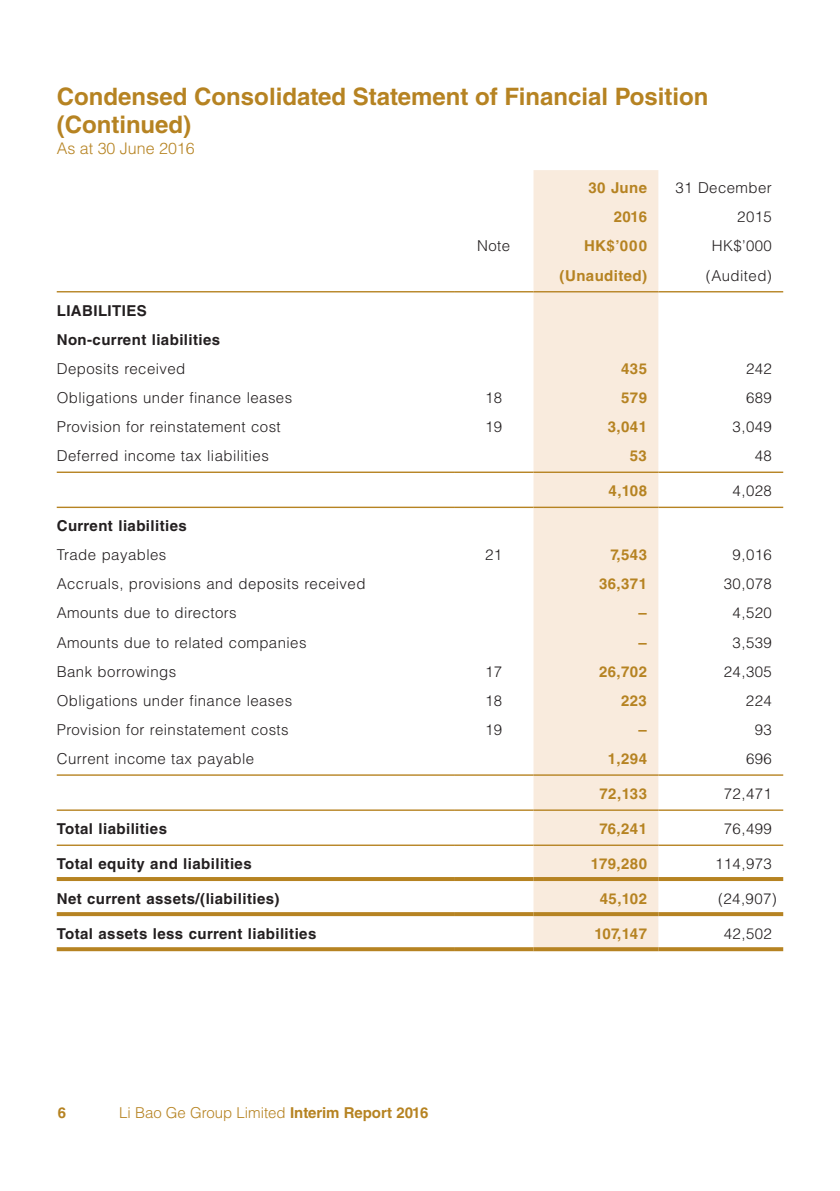
<style>
.page{position:relative;width:840px;height:1191px;background:#fff}
.page>*{position:absolute;margin:0;border:0;box-sizing:border-box;transform-origin:0 0}
.t1{font:700 24px/28px "Helvetica LT Std";color:#b68322}
.t2{font:300 16px "Helvetica LT Std";color:#b68322}
.t3{font:300 15px "Helvetica LT Std";letter-spacing:.03em;color:#231f20}
.t4{font:700 15px/29px "Helvetica LT Std";letter-spacing:.03em;color:#231f20}
.t5{font:700 15px "Helvetica LT Std";letter-spacing:.03em;color:#b68322}
.t6{font:300 15px "Helvetica LT Std";color:#b68322}
.s1{font-weight:700}
</style>
<div class="page">
<div style="left:533px;top:170px;width:125px;height:777px;background:#f9ebdd"></div>
<hr style="left:57px;top:291px;width:397px;height:1px;background:#b68322">
<hr style="left:454px;top:291px;width:79px;height:1px;background:#b68322">
<hr style="left:533px;top:291px;width:125px;height:1px;background:#b68322">
<hr style="left:658px;top:291px;width:124px;height:1px;background:#b68322">
<hr style="left:57px;top:471px;width:397px;height:2px;background:#b68322">
<hr style="left:454px;top:471px;width:79px;height:2px;background:#b68322">
<hr style="left:533px;top:471px;width:125px;height:2px;background:#b68322">
<hr style="left:658px;top:471px;width:124px;height:2px;background:#b68322">
<hr style="left:57px;top:506px;width:397px;height:2px;background:#b68322">
<hr style="left:454px;top:506px;width:79px;height:2px;background:#b68322">
<hr style="left:533px;top:506px;width:125px;height:2px;background:#b68322">
<hr style="left:658px;top:506px;width:124px;height:2px;background:#b68322">
<hr style="left:57px;top:774px;width:397px;height:1px;background:#b68322">
<hr style="left:454px;top:774px;width:79px;height:1px;background:#b68322">
<hr style="left:533px;top:774px;width:125px;height:1px;background:#b68322">
<hr style="left:658px;top:774px;width:124px;height:1px;background:#b68322">
<hr style="left:57px;top:809px;width:397px;height:2px;background:#b68322">
<hr style="left:454px;top:809px;width:79px;height:2px;background:#b68322">
<hr style="left:533px;top:809px;width:125px;height:2px;background:#b68322">
<hr style="left:658px;top:809px;width:124px;height:2px;background:#b68322">
<hr style="left:57px;top:844px;width:397px;height:2px;background:#b68322">
<hr style="left:454px;top:844px;width:79px;height:2px;background:#b68322">
<hr style="left:533px;top:844px;width:125px;height:2px;background:#b68322">
<hr style="left:658px;top:844px;width:124px;height:2px;background:#b68322">
<hr style="left:57px;top:877px;width:397px;height:4px;background:#b68322">
<hr style="left:454px;top:877px;width:79px;height:4px;background:#b68322">
<hr style="left:533px;top:877px;width:125px;height:4px;background:#b68322">
<hr style="left:658px;top:877px;width:124px;height:4px;background:#b68322">
<svg style="left:57px;top:912px;width:397px;height:4px;background:#b88628"></svg>
<svg style="left:454px;top:912px;width:79px;height:4px"></svg>
<svg style="left:533px;top:912px;width:125px;height:4px"></svg>
<svg style="left:658px;top:912px;width:124px;height:4px"></svg>
<svg style="left:57px;top:947px;width:397px;height:4px;background:#b9892d"></svg>
<svg style="left:454px;top:947px;width:79px;height:4px"></svg>
<svg style="left:533px;top:947px;width:125px;height:4px"></svg>
<svg style="left:658px;top:947px;width:124px;height:4px"></svg>
<h1 class="t1" style="left:57px;top:82px;width:653px">Condensed Consolidated Statement of Financial Position (Continued)</h1>
<p class="t2" style="left:57px;top:139px;width:139px">As at 30 June 2016</p>
<p class="t5" style="left:588px;top:179px;width:60px">30 June</p>
<p class="t3" style="left:675px;top:179px;width:98px">31 December</p>
<p class="t5" style="left:613px;top:208px;width:35px">2016</p>
<p class="t3" style="left:736px;top:208px;width:36px">2015</p>
<p class="t3" style="left:477px;top:237px;width:34px">Note</p>
<p class="t5" style="left:583px;top:237px;width:64px">HK$’000</p>
<p class="t3" style="left:711px;top:237px;width:62px">HK$’000</p>
<p class="t5" style="left:559px;top:266px;width:89px">(Unaudited)</p>
<p class="t3" style="left:705px;top:266px;width:67px">(Audited)</p>
<p class="t4" style="left:57px;top:295px;width:165px">LIABILITIES<br>Non-current liabilities</p>
<p class="t3" style="left:57px;top:359px;width:130px">Deposits received</p>
<p class="t5" style="left:620px;top:359px;width:27px">435</p>
<p class="t3" style="left:745px;top:359px;width:27px">242</p>
<p class="t3" style="left:57px;top:388px;width:237px">Obligations under finance leases</p>
<p class="t3" style="left:485px;top:388px;width:19px">18</p>
<p class="t5" style="left:620px;top:388px;width:27px">579</p>
<p class="t3" style="left:745px;top:388px;width:27px">689</p>
<p class="t3" style="left:57px;top:417px;width:225px">Provision for reinstatement cost</p>
<p class="t3" style="left:485px;top:417px;width:19px">19</p>
<p class="t5" style="left:607px;top:417px;width:41px">3,041</p>
<p class="t3" style="left:732px;top:417px;width:41px">3,049</p>
<p class="t3" style="left:57px;top:446px;width:213px">Deferred income tax liabilities</p>
<p class="t5" style="left:629px;top:446px;width:19px">53</p>
<p class="t3" style="left:754px;top:446px;width:19px">48</p>
<p class="t5" style="left:608px;top:481px;width:40px">4,108</p>
<p class="t3" style="left:732px;top:481px;width:41px">4,028</p>
<p class="t4" style="left:57px;top:511px;width:131px">Current liabilities</p>
<p class="t3" style="left:57px;top:545px;width:111px">Trade payables</p>
<p class="t3" style="left:485px;top:545px;width:19px">21</p>
<p class="t5" style="left:610px;top:546px;width:38px">7,543</p>
<p class="t3" style="left:732px;top:545px;width:41px">9,016</p>
<p class="t3" style="left:57px;top:574px;width:310px">Accruals, provisions and deposits received</p>
<p class="t5" style="left:598px;top:575px;width:49px">36,371</p>
<p class="t3" style="left:723px;top:574px;width:49px">30,078</p>
<p class="t3" style="left:57px;top:604px;width:181px">Amounts due to directors</p>
<p class="t5" style="left:638px;top:604px;width:10px">–</p>
<p class="t3" style="left:732px;top:604px;width:41px">4,520</p>
<p class="t3" style="left:57px;top:633px;width:251px">Amounts due to related companies</p>
<p class="t5" style="left:638px;top:633px;width:10px">–</p>
<p class="t3" style="left:732px;top:633px;width:41px">3,539</p>
<p class="t3" style="left:57px;top:662px;width:121px">Bank borrowings</p>
<p class="t3" style="left:485px;top:662px;width:19px">17</p>
<p class="t5" style="left:598px;top:662px;width:49px">26,702</p>
<p class="t3" style="left:723px;top:662px;width:49px">24,305</p>
<p class="t3" style="left:57px;top:691px;width:237px">Obligations under finance leases</p>
<p class="t3" style="left:485px;top:691px;width:19px">18</p>
<p class="t5" style="left:620px;top:691px;width:27px">223</p>
<p class="t3" style="left:745px;top:691px;width:27px">224</p>
<p class="t3" style="left:57px;top:720px;width:233px">Provision for reinstatement costs</p>
<p class="t3" style="left:485px;top:720px;width:19px">19</p>
<p class="t5" style="left:638px;top:720px;width:10px">–</p>
<p class="t3" style="left:754px;top:720px;width:19px">93</p>
<p class="t3" style="left:57px;top:749px;width:199px">Current income tax payable</p>
<p class="t5" style="left:607px;top:749px;width:41px">1,294</p>
<p class="t3" style="left:745px;top:749px;width:27px">696</p>
<p class="t5" style="left:599px;top:784px;width:49px">72,133</p>
<p class="t3" style="left:723px;top:784px;width:49px">72,471</p>
<p class="t4" style="left:57px;top:814px;width:112px">Total liabilities</p>
<p class="t5" style="left:599px;top:819px;width:49px">76,241</p>
<p class="t3" style="left:723px;top:819px;width:49px">76,499</p>
<p class="t4" style="left:57px;top:849px;width:196px">Total equity and liabilities</p>
<p class="t5" style="left:590px;top:854px;width:58px">179,280</p>
<p class="t3" style="left:714px;top:854px;width:58px">114,973</p>
<p class="t4" style="left:57px;top:884px;width:224px">Net current assets/(liabilities)</p>
<p class="t5" style="left:599px;top:889px;width:49px">45,102</p>
<p class="t3" style="left:717px;top:889px;width:60px">(24,907)</p>
<p class="t4" style="left:57px;top:919px;width:261px">Total assets less current liabilities</p>
<p class="t5" style="left:594px;top:924px;width:54px">107,147</p>
<p class="t3" style="left:723px;top:924px;width:49px">42,502</p>
<p class="t5" style="left:58px;top:1104px;width:10px">6</p>
<p class="t6" style="left:119px;top:1103px;width:310px">Li Bao Ge Group Limited <span class="s1">Interim Report 2016</span></p>
</div>
